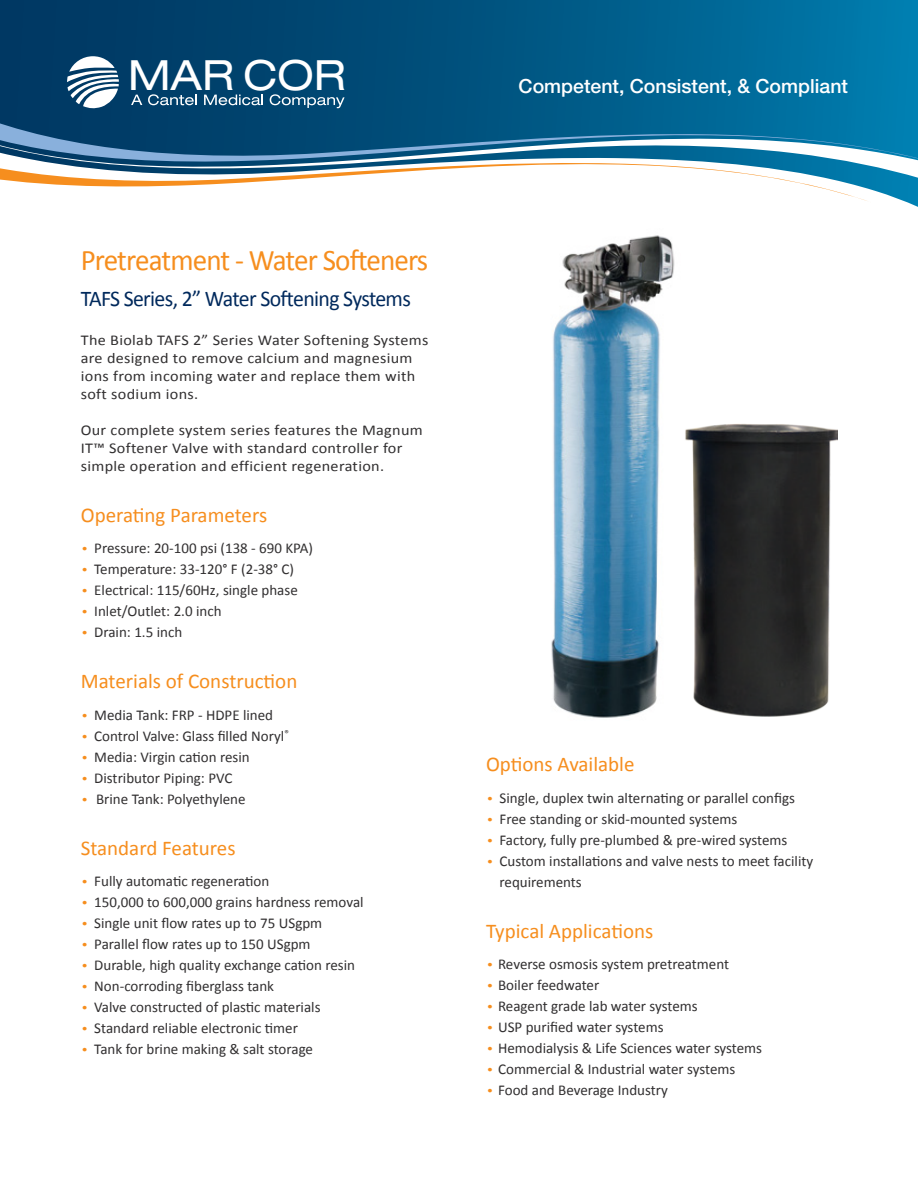
<style>
.page{position:relative;width:918px;height:1188px;background:#fff}
.page>*{position:absolute;margin:0;border:0;box-sizing:border-box;transform-origin:0 0}
.t1{font:expanded 41.7px "Helvetica Neue LT Std";color:#fff}
.t2{font:30px "Calibri";letter-spacing:-.03em;color:#f68e1e}
.t3{font:22.5px "Calibri";letter-spacing:-.03em;color:#00295c}
.t4{font:21px "Calibri";color:#f68e1e}
.t5{font:500 19.5px "Helvetica Neue LT Std";color:#fff}
.t6{font:15px/21px "Calibri";color:#312f30}
.t7{font:15px/18px "Calibri";letter-spacing:.02em;color:#312f30;scale:1.08 1}
.s1{font-family:"Century Gothic";font-size:12px;color:#f68e1e}
</style>
<div class="page">
<img style="left:685px;top:424px;width:152px;height:293px">
<img style="left:551px;top:235px;width:124px;height:483px">
<svg style="left:0;top:0;width:918px;height:207px;background:#015582"></svg>
<svg style="left:0;top:190px;width:872px;height:17px"></svg>
<svg style="left:0;top:184px;width:918px;height:6px"></svg>
<svg style="left:0;top:61px;width:918px;height:123px;background:#347698"></svg>
<svg style="left:67px;top:56px;width:52px;height:53px"></svg>
<svg style="left:131px;top:95px;width:11px;height:10px"></svg>
<svg style="left:148px;top:94px;width:49px;height:11px"></svg>
<svg style="left:204px;top:95px;width:59px;height:10px"></svg>
<svg style="left:270px;top:94px;width:75px;height:14px"></svg>
<p class="t1" style="left:128px;top:49px;width:219px">MAR COR</p>
<p class="t5" style="left:519px;top:74px;width:331px">Competent, Consistent, &amp; Compliant</p>
<p class="t2" style="left:81px;top:241px;width:349px">Pretreatment - Water Softeners</p>
<p class="t3" style="left:81px;top:284px;width:332px">TAFS Series, 2” Water Softening Systems</p>
<p class="t7" style="left:81px;top:331px;width:323px">The Biolab TAFS 2” Series Water Softening Systems are designed to remove calcium and magnesium ions from incoming water and replace them with soft sodium ions.</p>
<p class="t7" style="left:81px;top:421px;width:318px">Our complete system series features the Magnum<br>IT™ Softener Valve with standard controller for simple operation and efficient regeneration.</p>
<p class="t4" style="left:81px;top:501px;width:188px">Operating Parameters</p>
<p class="t6" style="left:81px;top:538px;width:234px"><span class="s1">•</span> Pressure: 20-100 psi (138 - 690 KPA)</p>
<p class="t6" style="left:81px;top:559px;width:215px"><span class="s1">•</span> Temperature: 33-120° F (2-38° C)</p>
<p class="t6" style="left:81px;top:580px;width:219px"><span class="s1">•</span> Electrical: 115/60Hz, single phase</p>
<p class="t6" style="left:81px;top:601px;width:142px"><span class="s1">•</span> Inlet/Outlet: 2.0 inch</p>
<p class="t6" style="left:81px;top:622px;width:103px"><span class="s1">•</span> Drain: 1.5 inch</p>
<p class="t4" style="left:81px;top:668px;width:218px">Materials of Construction</p>
<p class="t6" style="left:81px;top:704px;width:194px"><span class="s1">•</span> Media Tank: FRP - HDPE lined</p>
<p class="t6" style="left:81px;top:725px;width:210px"><span class="s1">•</span> Control Valve: Glass filled Noryl<sup>®</sup></p>
<p class="t6" style="left:81px;top:746px;width:170px"><span class="s1">•</span> Media: Virgin cation resin</p>
<p class="t6" style="left:81px;top:767px;width:153px"><span class="s1">•</span> Distributor Piping: PVC</p>
<p class="t6" style="left:81px;top:788px;width:166px"><span class="s1">•</span> Brine Tank: Polyethylene</p>
<p class="t4" style="left:81px;top:834px;width:156px">Standard Features</p>
<p class="t6" style="left:81px;top:871px;width:190px"><span class="s1">•</span> Fully automatic regeneration</p>
<p class="t6" style="left:81px;top:892px;width:284px"><span class="s1">•</span> 150,000 to 600,000 grains hardness removal</p>
<p class="t6" style="left:81px;top:913px;width:243px"><span class="s1">•</span> Single unit flow rates up to 75 USgpm</p>
<p class="t6" style="left:81px;top:934px;width:231px"><span class="s1">•</span> Parallel flow rates up to 150 USgpm</p>
<p class="t6" style="left:81px;top:955px;width:276px"><span class="s1">•</span> Durable, high quality exchange cation resin</p>
<p class="t6" style="left:81px;top:976px;width:195px"><span class="s1">•</span> Non-corroding fiberglass tank</p>
<p class="t6" style="left:81px;top:997px;width:241px"><span class="s1">•</span> Valve constructed of plastic materials</p>
<p class="t6" style="left:81px;top:1018px;width:219px"><span class="s1">•</span> Standard reliable electronic timer</p>
<p class="t6" style="left:81px;top:1039px;width:234px"><span class="s1">•</span> Tank for brine making &amp; salt storage</p>
<p class="t4" style="left:486px;top:751px;width:150px">Options Available</p>
<p class="t6" style="left:486px;top:787px;width:310px"><span class="s1">•</span> Single, duplex twin alternating or parallel configs</p>
<p class="t6" style="left:486px;top:808px;width:253px"><span class="s1">•</span> Free standing or skid-mounted systems</p>
<p class="t6" style="left:486px;top:829px;width:303px"><span class="s1">•</span> Factory, fully pre-plumbed &amp; pre-wired systems</p>
<p class="t6" style="left:500px;top:850px;width:315px;text-indent:-14px"><span class="s1">•</span> Custom installations and valve nests to meet facility requirements</p>
<p class="t4" style="left:486px;top:918px;width:169px">Typical Applications</p>
<p class="t6" style="left:486px;top:954px;width:245px"><span class="s1">•</span> Reverse osmosis system pretreatment</p>
<p class="t6" style="left:486px;top:975px;width:115px"><span class="s1">•</span> Boiler feedwater</p>
<p class="t6" style="left:486px;top:996px;width:213px"><span class="s1">•</span> Reagent grade lab water systems</p>
<p class="t6" style="left:486px;top:1017px;width:179px"><span class="s1">•</span> USP purified water systems</p>
<p class="t6" style="left:486px;top:1038px;width:278px"><span class="s1">•</span> Hemodialysis &amp; Life Sciences water systems</p>
<p class="t6" style="left:486px;top:1059px;width:251px"><span class="s1">•</span> Commercial &amp; Industrial water systems</p>
<p class="t6" style="left:486px;top:1080px;width:184px"><span class="s1">•</span> Food and Beverage Industry</p>
</div>
